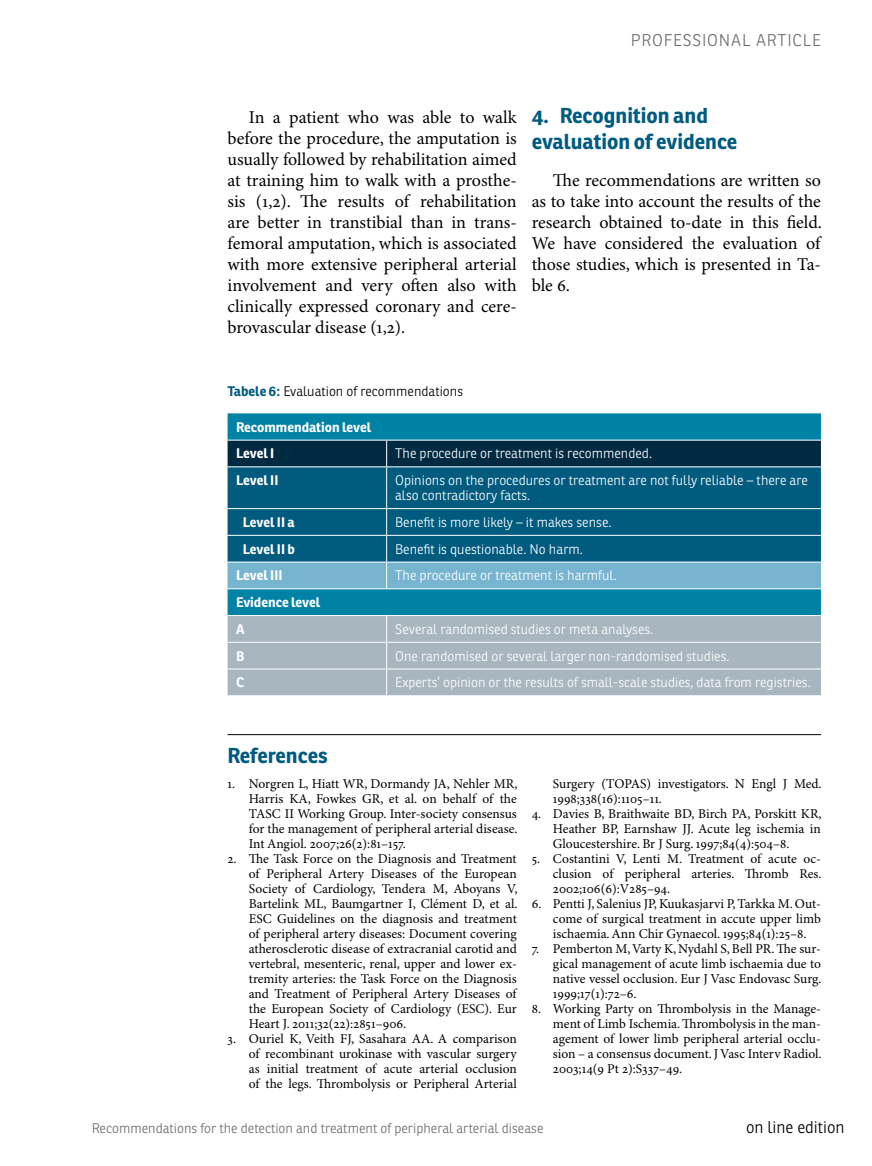
<style>
.page{position:relative;width:872px;height:1166px;background:#fff}
.page>*{position:absolute;margin:0;border:0;box-sizing:border-box;transform-origin:0 0}
.t1{font:700 21px/25.5px "Ronnia";color:#005b7f}
.t2{font:18px/21px "Minion Pro";color:#000;text-align:justify}
.t3{font:300 16.5px "Ronnia";letter-spacing:.05em;color:#6d6e71}
.t4{font:300 16.5px "Ronnia";color:#000}
.t5{font:13.5px/15px "Minion Pro";color:#000;text-align:justify}
.t6{font:300 13.5px/15px "Ronnia";color:#fff}
.t7{font:700 13.5px/26.7px "Ronnia";color:#fff}
.t8{font:300 13.5px "Ronnia";color:#6d6e71}
.t9{font:300 13.5px "Ronnia";color:#000}
.s1{font-weight:700;color:#005b7f}
</style>
<div class="page">
<hr style="left:227px;top:734px;width:594px;height:1px;background:#000">
<div style="left:227px;top:413px;width:594px;height:202px;background:#0082a5"></div>
<div style="left:227px;top:467px;width:594px;height:41px;background:#005b7f"></div>
<div style="left:227px;top:616px;width:594px;height:79px;background:#a8b6bf"></div>
<div style="left:227px;top:440px;width:594px;height:26px;background:#002a41"></div>
<hr style="left:386px;top:467px;width:1px;height:41px;background:#fff">
<svg style="left:227px;top:509px;width:594px;height:79px;background:#2c7b9b"></svg>
<svg style="left:386px;top:616px;width:1px;height:79px"></svg>
<hr style="left:227px;top:466px;width:160px;height:1px;background:#fff">
<hr style="left:387px;top:466px;width:434px;height:1px;background:#fff">
<hr style="left:227px;top:508px;width:160px;height:1px;background:#fff">
<hr style="left:387px;top:508px;width:434px;height:1px;background:#fff">
<hr style="left:227px;top:439px;width:160px;height:1px;background:#fff">
<hr style="left:387px;top:439px;width:434px;height:1px;background:#fff">
<hr style="left:227px;top:535px;width:160px;height:1px;background:#fff">
<hr style="left:387px;top:535px;width:434px;height:1px;background:#fff">
<hr style="left:227px;top:561px;width:160px;height:1px;background:#fff">
<hr style="left:387px;top:561px;width:434px;height:1px;background:#fff">
<hr style="left:227px;top:588px;width:160px;height:1px;background:#fff">
<hr style="left:387px;top:588px;width:434px;height:1px;background:#fff">
<hr style="left:227px;top:641px;width:160px;height:1px;background:#fff">
<hr style="left:387px;top:641px;width:434px;height:1px;background:#fff">
<hr style="left:227px;top:668px;width:160px;height:1px;background:#fff">
<hr style="left:387px;top:668px;width:434px;height:1px;background:#fff">
<p class="t3" style="left:630px;top:30px;width:192px">Professional article</p>
<p class="t2" style="left:227px;top:108px;width:291px;text-indent:21px">In a patient who was able to walk before the procedure, the amputation is usually followed by rehabilitation aimed at training him to walk with a prosthe&shy;sis (1,2). The results of rehabilitation are better in transtibial than in trans&shy;femoral amputation, which is associated with more extensive peripheral arterial involvement and very often also with clinically expressed coronary and cere&shy;brovascular disease (1,2).</p>
<h1 class="t1" style="left:531px;top:103px;width:207px">4. Recognition and evaluation of evidence</h1>
<h2 class="t2" style="left:531px;top:171px;width:292px;text-indent:21px">The recommendations are written so as to take into account the results of the research obtained to-date in this field.<br>We have considered the evaluation of those studies, which is presented in Ta&shy;ble 6.</h2>
<p class="t9" style="left:227px;top:383px;width:237px"><span class="s1">Tabele 6:</span> Evaluation of recommendations</p>
<p class="t7" style="left:236px;top:413px;width:137px">Recommendation level<br>Level I</p>
<p class="t6" style="left:395px;top:446px;width:258px">The procedure or treatment is recommended.</p>
<p class="t7" style="left:236px;top:466px;width:44px">Level II</p>
<p class="t6" style="left:395px;top:472px;width:414px">Opinions on the procedures or treatment are not fully reliable – there are also contradictory facts.</p>
<p class="t7" style="left:243px;top:508px;width:53px">Level II a</p>
<p class="t6" style="left:395px;top:514px;width:218px">Benefit is more likely – it makes sense.</p>
<p class="t7" style="left:243px;top:535px;width:54px">Level II b</p>
<p class="t6" style="left:395px;top:541px;width:189px">Benefit is questionable. N o harm.</p>
<p class="t7" style="left:236px;top:562px;width:48px">Level III</p>
<p class="t6" style="left:395px;top:568px;width:223px">The procedure or treatment is harmful.</p>
<p class="t7" style="left:236px;top:588px;width:86px">Evidence level<br>A</p>
<p class="t6" style="left:395px;top:621px;width:260px">Several randomised studies or meta analyses.</p>
<p class="t7" style="left:236px;top:642px;width:10px">B</p>
<p class="t6" style="left:395px;top:648px;width:336px">One randomised or several larger non-randomised studies.</p>
<p class="t7" style="left:236px;top:668px;width:10px">C</p>
<p class="t6" style="left:395px;top:674px;width:417px">Experts’ opinion or the results of small-scale studies, data from registries.</p>
<h1 class="t1" style="left:227px;top:742px;width:102px">References</h1>
<p class="t5" style="left:249px;top:776px;width:270px;text-indent:-21px">1. Norgren L, Hiatt WR, Dormandy JA, Nehler MR, Harris KA, Fowkes GR, et al. on behalf of the TASC II Working Group. Inter-society consensus for the management of peripheral arterial disease.<br>Int Angiol. 2007;26(2):81–157.</p>
<p class="t5" style="left:249px;top:851px;width:270px;text-indent:-21px">2. The Task Force on the Diagnosis and Treatment of Peripheral Artery Diseases of the European Society of Cardiology, Tendera M, Aboyans V, Bartelink ML, Baumgartner I, Clément D, et al.<br>ESC Guidelines on the diagnosis and treatment of peripheral artery diseases: Document covering atherosclerotic disease of extracranial carotid and vertebral, mesenteric, renal, upper and lower ex&shy;tremity arteries: the Task Force on the Diagnosis and Treatment of Peripheral Artery Diseases of the European Society of Cardiology (ESC). Eur Heart J. 2011;32(22):2851–906.</p>
<p class="t5" style="left:249px;top:1031px;width:269px;text-indent:-21px">3. Ouriel K, Veith FJ, Sasahara AA. A comparison of recombinant urokinase with vascular surgery as initial treatment of acute arterial occlusion of the legs. Thrombolysis or Peripheral Arterial</p>
<p class="t5" style="left:553px;top:776px;width:270px">Surgery (TOPAS) investigators. N Engl J Med.<br>1998;338(16):1105–11.</p>
<p class="t5" style="left:553px;top:806px;width:270px;text-indent:-21px">4. Davies B, Braithwaite BD, Birch PA, Porskitt KR, Heather BP, Earnshaw JJ. Acute leg ischemia in Gloucestershire. Br J Surg. 1997;84(4):504–8.</p>
<p class="t5" style="left:553px;top:851px;width:270px;text-indent:-21px">5. Costantini V, Lenti M. Treatment of acute oc&shy;clusion of peripheral arteries. Thromb Res.<br>2002;106(6):V285–94.</p>
<p class="t5" style="left:553px;top:896px;width:269px;text-indent:-21px">6. Pentti J, Salenius JP, Kuukasjarvi P, Tarkka M. Out&shy;come of surgical treatment in accute upper limb ischaemia. Ann Chir Gynaecol. 1995;84(1):25–8.</p>
<p class="t5" style="left:553px;top:941px;width:270px;text-indent:-21px">7. Pemberton M, Varty K, Nydahl S, Bell PR. The sur&shy;gical management of acute limb ischaemia due to native vessel occlusion. Eur J Vasc Endovasc Surg.<br>1999;17(1):72–6.</p>
<p class="t5" style="left:553px;top:1001px;width:270px;text-indent:-21px">8. Working Party on Thrombolysis in the Manage&shy;ment of Limb Ischemia. Thrombolysis in the man&shy;agement of lower limb peripheral arterial occlu&shy;sion – a consensus document. J Vasc Interv Radiol.<br>2003;14(9 Pt 2):S337–49.</p>
<p class="t8" style="left:92px;top:1119px;width:453px">Recommendations for the detection and treatment of peripheral arterial disease</p>
<p class="t4" style="left:746px;top:1116px;width:100px">on line edition</p>
</div>
